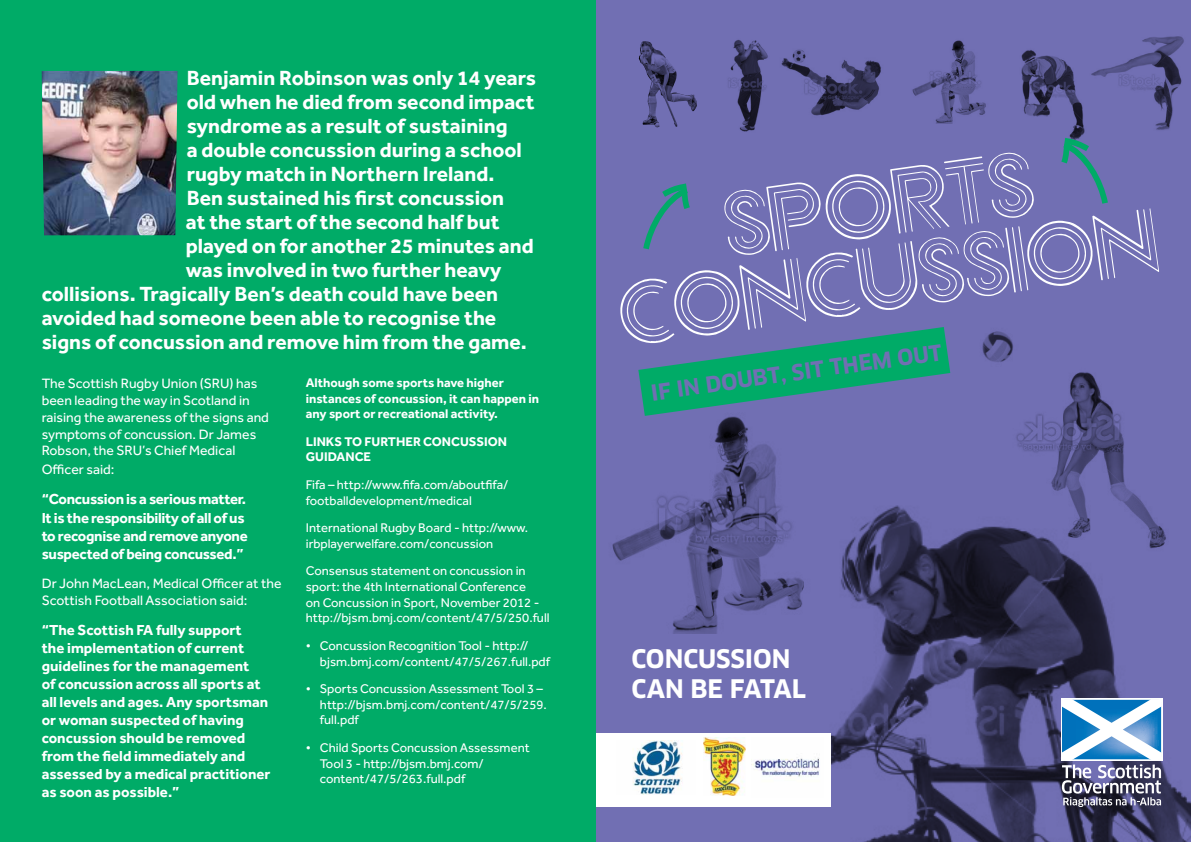
<style>
.page{position:relative;width:1191px;height:842px;background:#fff}
.page>*{position:absolute;margin:0;border:0;box-sizing:border-box;transform-origin:0 0}
.t1{font:92.8px/74.1px "Confessions";color:#fff;text-align:center}
.t2{font:700 25px/30px "Clan OSF";color:#fff}
.t3{font:700 21.6px "Clan OSF";color:#716fb3}
.t4{font:700 21.2px "Effra";color:#fff}
.t5{font:700 15px/18px "Effra";color:#fff}
.t6{font:700 15px/18.4px "Effra";letter-spacing:-.02em;color:#fff}
.t7{font:14px/17px "Effra";color:#fff}
.t8{font:13px/15.6px "Effra";color:#fff}
.t9{font:700 13px/15.6px "Effra";color:#fff}
</style>
<div class="page">
<div style="left:595px;top:0;width:596px;height:842px;background:#716fb3"></div>
<svg style="left:1061px;top:146px;width:47px;height:58px"></svg>
<svg style="left:643px;top:183px;width:47px;height:67px"></svg>
<svg style="left:638px;top:327px;width:312px;height:79px"></svg>
<img style="left:982px;top:331px;width:153px;height:164px">
<img style="left:595px;top:406px;width:181px;height:227px">
<img style="left:728px;top:39px;width:30px;height:93px">
<img style="left:758px;top:42px;width:123px;height:74px">
<img style="left:1091px;top:36px;width:93px;height:94px">
<img style="left:912px;top:40px;width:74px;height:83px">
<img style="left:1021px;top:50px;width:67px;height:96px">
<img style="left:652px;top:495px;width:539px;height:347px">
<img style="left:639px;top:41px;width:58px;height:86px">
<svg style="left:1060px;top:698px;width:102px;height:63px"></svg>
<svg style="left:1061px;top:699px;width:100px;height:108px;background:#7a98b9"></svg>
<div style="left:595px;top:733px;width:236px;height:74px;background:#fff"></div>
<svg style="left:642px;top:740px;width:33px;height:55px"></svg>
<img style="left:633px;top:741px;width:50px;height:53px">
<img style="left:703px;top:737px;width:43px;height:59px">
<img style="left:751px;top:758px;width:69px;height:19px">
<div style="left:0;top:0;width:595px;height:842px;background:#00ab67"></div>
<img style="left:42px;top:71px;width:135px;height:164px">
<h3 class="t4" style="left:187px;top:65px;width:351px">Benjamin Robinson was only 14 years</h3>
<h3 class="t4" style="left:187px;top:89px;width:349px">old when he died from second impact</h3>
<h3 class="t4" style="left:187px;top:113px;width:322px">syndrome as a result of sustaining</h3>
<h3 class="t4" style="left:187px;top:137px;width:337px">a double concussion during a school</h3>
<h3 class="t4" style="left:187px;top:161px;width:309px">rugby match in Northern Ireland.</h3>
<h3 class="t4" style="left:187px;top:185px;width:319px">Ben sustained his first concussion</h3>
<h3 class="t4" style="left:186px;top:209px;width:315px">at the start of the second half but</h3>
<h3 class="t4" style="left:186px;top:233px;width:349px">played on for another 25 minutes and</h3>
<h3 class="t4" style="left:186px;top:257px;width:317px">was involved in two further heavy</h3>
<h3 class="t4" style="left:42px;top:281px;width:458px">collisions. Tragically Ben’s death could have been</h3>
<h3 class="t4" style="left:42px;top:305px;width:456px">avoided had someone been able to recognise the</h3>
<h3 class="t4" style="left:42px;top:329px;width:487px">signs of concussion and remove him from the game.</h3>
<p class="t7" style="left:42px;top:374px;width:229px">The Scottish Rugby Union (SRU) has been leading the way in Scotland in raising the awareness of the signs and symptoms of concussion. Dr James Robson, the SRU’s Chief Medical</p>
<p class="t7" style="left:42px;top:460px;width:74px">Officer said:</p>
<p class="t6" style="left:42px;top:490px;width:207px">“Concussion is a serious matter.<br>It is the responsibility of all of us to recognise and remove anyone suspected of being concussed.”</p>
<p class="t7" style="left:42px;top:575px;width:241px">Dr John MacLean, Medical Officer at the<br>Scottish Football Association said:</p>
<p class="t5" style="left:42px;top:621px;width:230px">“The Scottish FA fully support<br>the implementation of current guidelines for the management<br>of concussion across all sports at all levels and ages. Any sportsman or woman suspected of having concussion should be removed from the field immediately and assessed by a medical practitioner as soon as possible.”</p>
<p class="t9" style="left:306px;top:374px;width:235px">Although some sports have higher instances of concussion, it can happen in any sport or recreational activity.</p>
<p class="t9" style="left:306px;top:433px;width:203px">LINKS TO FURTHER CONCUSSION<br>GUIDANCE</p>
<p class="t8" style="left:306px;top:477px;width:204px">Fifa – http://www.fifa.com/aboutfifa/ footballdevelopment/medical</p>
<p class="t8" style="left:306px;top:520px;width:224px">International Rugby Board - http://www. irbplayerwelfare.com/concussion</p>
<p class="t8" style="left:306px;top:563px;width:245px">Consensus statement on concussion in sport: the 4th International Conference<br>on Concussion in Sport, November 2012 - http://bjsm.bmj.com/content/47/5/250.full</p>
<p class="t8" style="left:320px;top:638px;width:232px;text-indent:-14px">• Concussion Recognition Tool - http:// bjsm.bmj.com/content/47/5/267.full.pdf</p>
<p class="t8" style="left:320px;top:681px;width:228px;text-indent:-14px">• Sports Concussion Assessment Tool 3 – http://bjsm.bmj.com/content/47/5/259. full.pdf</p>
<p class="t8" style="left:320px;top:740px;width:211px;text-indent:-14px">• Child Sports Concussion Assessment<br>Tool 3 - http://bjsm.bmj.com/ content/47/5/263.full.pdf</p>
<h1 class="t1" style="left:604px;top:208px;width:546px;rotate:-8deg">SPORTS<br>CONCUSSION</h1>
<h3 class="t3" style="left:649px;top:379px;width:295px;rotate:-8deg">IF IN DOUBT, SIT THEM OUT</h3>
<h2 class="t2" style="left:631px;top:645px;width:176px">CONCUSSION<br>CAN BE FATAL</h2>
</div>
